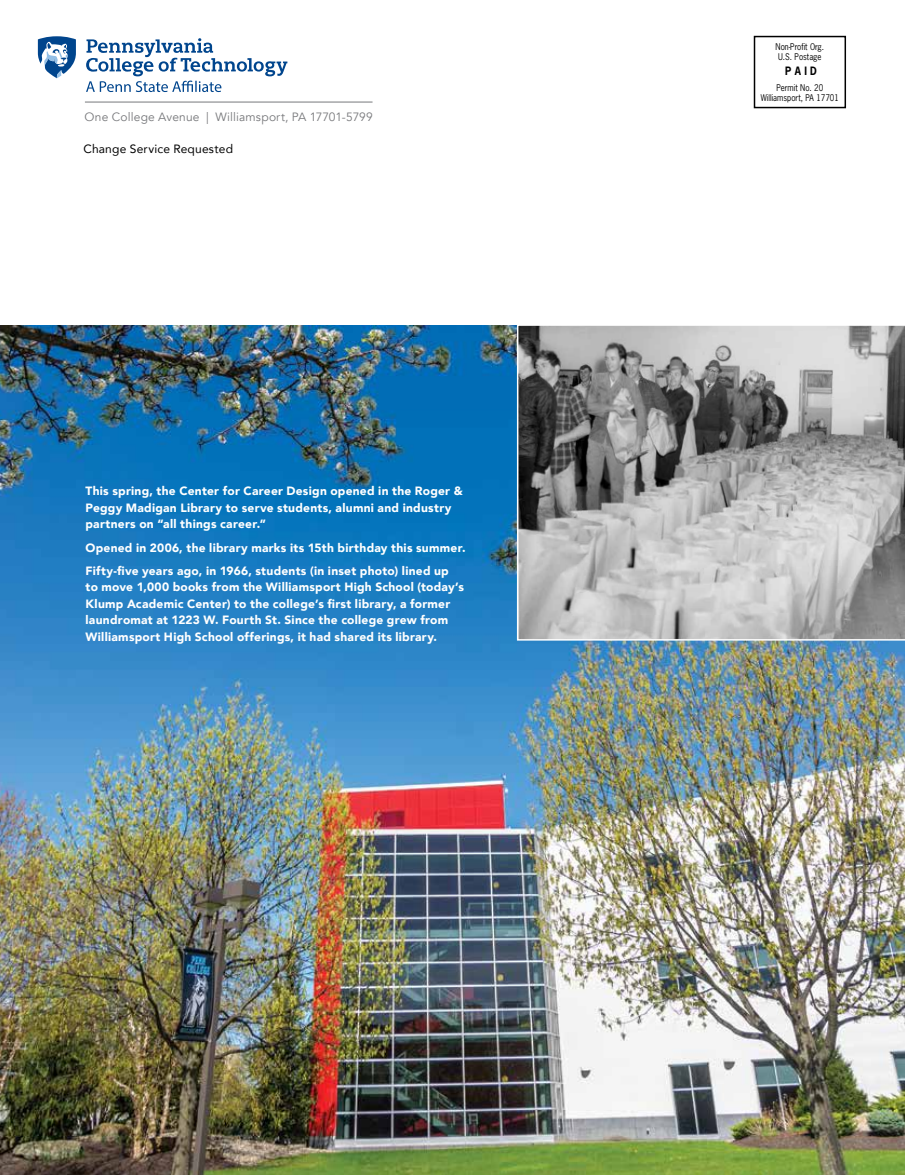
<style>
.page{position:relative;width:905px;height:1175px;background:#fff}
.page>*{position:absolute;margin:0;border:0;box-sizing:border-box;transform-origin:0 0}
.t1{font:900 12px/16.5px "Avenir";letter-spacing:.02em;color:#fff}
.t2{font:12px "Avenir";letter-spacing:.015em;color:#77787b}
.t3{font:12px "Avenir";letter-spacing:.02em;color:#000}
.t4{font:700 10.8px "News Gothic Std";color:#000;scale:.9 1}
.t5{font:8.7px/9.8px "News Gothic Std";color:#000;scale:.9 1}
.s1{font-family:"Avenir Next Condensed"}
</style>
<div class="page">
<div style="left:753px;top:36px;width:93px;height:72px;border:2px solid #000"></div>
<svg style="left:37px;top:36px;width:39px;height:43px"></svg>
<svg style="left:86px;top:38px;width:201px;height:54px"></svg>
<hr style="left:85px;top:102px;width:287px;height:1px;background:#77787b">
<img style="left:0;top:326px;width:904px;height:848px">
<svg style="left:517px;top:325px;width:387px;height:315px;background:#a4a4a4"></svg>
<p class="t2" style="left:85px;top:110px;width:290px">One College Avenue <span class="s1">|</span> Williamsport, PA 17701-5799</p>
<p class="t3" style="left:83px;top:139px;width:151px">Change Service Requested</p>
<p class="t1" style="left:86px;top:482px;width:379px">This spring, the Center for Career Design opened in the Roger &amp;<br>Peggy Madigan Library to serve students, alumni and industry partners on “all things career.”</p>
<p class="t1" style="left:86px;top:535px;width:381px;line-height:23.2px">Opened in 2006, the library marks its 15th birthday this summer.<br>Fifty-five years ago, in 1966, students (in inset photo) lined up</p>
<p class="t1" style="left:86px;top:578px;width:380px">to move 1,000 books from the Williamsport High School (today’s Klump Academic Center) to the college’s first library, a former laundromat at 1223 W. Fourth St. Since the college grew from Williamsport High School offerings, it had shared its library.</p>
<p class="t5" style="left:775px;top:42px;width:55px">Non-Profit Org.<br>U.S. Postage</p>
<p class="t4" style="left:785px;top:63px;width:37px">P A I D</p>
<p class="t5" style="left:760px;top:83px;width:88px;text-align:center">Permit No. 20<br>Williamsport, PA 17701</p>
</div>
